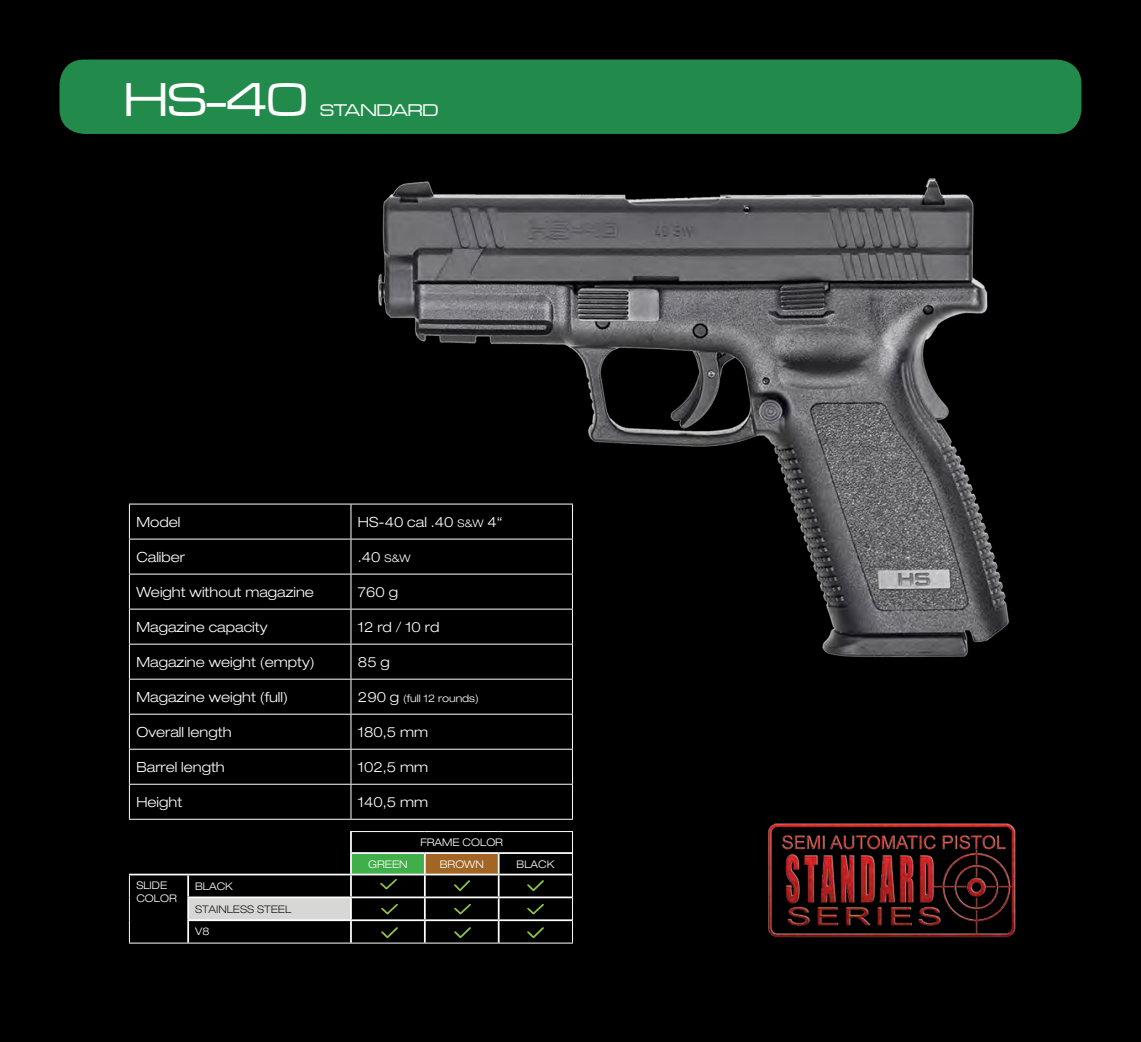
<style>
.page{position:relative;width:1141px;height:1042px;background:#000}
.page>*{position:absolute;margin:0;border:0;box-sizing:border-box;transform-origin:0 0}
.t1{font:49px "Microgramma D Medi Exte";color:#fff}
.t2{font:17.5px "Microgramma D Medi Exte";color:#fff}
.t3{font:300 expanded 14px "Helvetica Neue LT Std";color:#fff}
.t4{font:300 expanded 10.5px "Helvetica Neue LT Std";color:#fff}
.t5{font:300 expanded 10.5px "Helvetica Neue LT Std";color:#231f20}
.s1{font-size:10.5px}
.s2{font-size:14px}
</style>
<div class="page">
<div style="left:60px;top:60px;width:1021px;height:74px;background:#228a4a;border-radius:25px"></div>
<img style="left:768px;top:823px;width:248px;height:115px">
<hr style="left:572px;top:644px;width:1px;height:35px;background:#fff">
<hr style="left:572px;top:679px;width:1px;height:35px;background:#fff">
<hr style="left:572px;top:714px;width:1px;height:35px;background:#fff">
<hr style="left:572px;top:749px;width:1px;height:35px;background:#fff">
<hr style="left:572px;top:784px;width:1px;height:35px;background:#fff">
<hr style="left:129px;top:504px;width:222px;height:1px;background:#fff">
<hr style="left:129px;top:504px;width:1px;height:35px;background:#fff">
<hr style="left:351px;top:504px;width:222px;height:1px;background:#fff">
<hr style="left:351px;top:504px;width:1px;height:35px;background:#fff">
<hr style="left:129px;top:539px;width:222px;height:1px;background:#fff">
<hr style="left:129px;top:539px;width:1px;height:35px;background:#fff">
<hr style="left:351px;top:539px;width:222px;height:1px;background:#fff">
<hr style="left:351px;top:539px;width:1px;height:35px;background:#fff">
<hr style="left:129px;top:574px;width:222px;height:1px;background:#fff">
<hr style="left:129px;top:574px;width:1px;height:35px;background:#fff">
<hr style="left:351px;top:574px;width:222px;height:1px;background:#fff">
<hr style="left:351px;top:574px;width:1px;height:35px;background:#fff">
<hr style="left:129px;top:609px;width:222px;height:1px;background:#fff">
<hr style="left:129px;top:609px;width:1px;height:35px;background:#fff">
<hr style="left:351px;top:609px;width:222px;height:1px;background:#fff">
<hr style="left:351px;top:609px;width:1px;height:35px;background:#fff">
<hr style="left:129px;top:644px;width:222px;height:1px;background:#fff">
<hr style="left:129px;top:644px;width:1px;height:35px;background:#fff">
<hr style="left:351px;top:644px;width:222px;height:1px;background:#fff">
<hr style="left:351px;top:644px;width:1px;height:35px;background:#fff">
<hr style="left:129px;top:679px;width:222px;height:1px;background:#fff">
<hr style="left:129px;top:679px;width:1px;height:35px;background:#fff">
<hr style="left:351px;top:679px;width:222px;height:1px;background:#fff">
<hr style="left:351px;top:679px;width:1px;height:35px;background:#fff">
<hr style="left:129px;top:714px;width:222px;height:1px;background:#fff">
<hr style="left:129px;top:714px;width:1px;height:35px;background:#fff">
<hr style="left:351px;top:714px;width:222px;height:1px;background:#fff">
<hr style="left:351px;top:714px;width:1px;height:35px;background:#fff">
<hr style="left:129px;top:749px;width:222px;height:1px;background:#fff">
<hr style="left:129px;top:749px;width:1px;height:35px;background:#fff">
<hr style="left:351px;top:749px;width:222px;height:1px;background:#fff">
<hr style="left:351px;top:749px;width:1px;height:35px;background:#fff">
<hr style="left:129px;top:784px;width:222px;height:1px;background:#fff">
<hr style="left:129px;top:784px;width:1px;height:35px;background:#fff">
<hr style="left:351px;top:784px;width:222px;height:1px;background:#fff">
<hr style="left:351px;top:784px;width:1px;height:35px;background:#fff">
<hr style="left:129px;top:819px;width:222px;height:1px;background:#fff">
<hr style="left:351px;top:819px;width:222px;height:1px;background:#fff">
<img style="left:365px;top:178px;width:644px;height:479px">
<div style="left:351px;top:853px;width:74px;height:21px;background:#40ae49"></div>
<div style="left:425px;top:853px;width:74px;height:21px;background:#a36524"></div>
<div style="left:188px;top:897px;width:163px;height:23px;background:#d7d8d6"></div>
<svg style="left:572px;top:832px;width:1px;height:110px"></svg>
<hr style="left:350px;top:831px;width:75px;height:1px;background:#fff">
<hr style="left:425px;top:831px;width:74px;height:1px;background:#fff">
<hr style="left:499px;top:831px;width:74px;height:1px;background:#fff">
<hr style="left:350px;top:832px;width:2px;height:20px;background:#fff">
<hr style="left:350px;top:852px;width:75px;height:2px;background:#fff">
<svg style="left:350px;top:854px;width:2px;height:19px"></svg>
<hr style="left:425px;top:852px;width:74px;height:2px;background:#fff">
<svg style="left:424px;top:854px;width:2px;height:19px"></svg>
<hr style="left:499px;top:852px;width:73px;height:2px;background:#fff">
<svg style="left:498px;top:854px;width:2px;height:19px"></svg>
<hr style="left:129px;top:873px;width:59px;height:2px;background:#fff">
<svg style="left:129px;top:875px;width:1px;height:67px"></svg>
<hr style="left:129px;top:942px;width:59px;height:1px;background:#fff">
<hr style="left:188px;top:873px;width:163px;height:2px;background:#fff">
<hr style="left:187px;top:875px;width:2px;height:21px;background:#fff">
<hr style="left:351px;top:873px;width:74px;height:2px;background:#fff">
<hr style="left:350px;top:875px;width:2px;height:21px;background:#fff">
<hr style="left:425px;top:873px;width:74px;height:2px;background:#fff">
<hr style="left:424px;top:875px;width:2px;height:21px;background:#fff">
<hr style="left:499px;top:873px;width:73px;height:2px;background:#fff">
<hr style="left:498px;top:875px;width:2px;height:21px;background:#fff">
<hr style="left:187px;top:896px;width:164px;height:2px;background:#fff">
<hr style="left:187px;top:898px;width:2px;height:21px;background:#fff">
<hr style="left:351px;top:896px;width:74px;height:2px;background:#fff">
<hr style="left:350px;top:898px;width:2px;height:21px;background:#fff">
<hr style="left:425px;top:896px;width:74px;height:2px;background:#fff">
<hr style="left:424px;top:898px;width:2px;height:21px;background:#fff">
<hr style="left:499px;top:896px;width:73px;height:2px;background:#fff">
<hr style="left:498px;top:898px;width:2px;height:21px;background:#fff">
<hr style="left:187px;top:919px;width:164px;height:2px;background:#fff">
<hr style="left:187px;top:921px;width:2px;height:21px;background:#fff">
<hr style="left:351px;top:919px;width:74px;height:2px;background:#fff">
<hr style="left:350px;top:921px;width:2px;height:21px;background:#fff">
<hr style="left:425px;top:919px;width:74px;height:2px;background:#fff">
<hr style="left:424px;top:921px;width:2px;height:21px;background:#fff">
<hr style="left:499px;top:919px;width:73px;height:2px;background:#fff">
<hr style="left:498px;top:921px;width:2px;height:21px;background:#fff">
<hr style="left:188px;top:942px;width:163px;height:1px;background:#fff">
<hr style="left:351px;top:942px;width:74px;height:1px;background:#fff">
<hr style="left:425px;top:942px;width:74px;height:1px;background:#fff">
<hr style="left:499px;top:942px;width:74px;height:1px;background:#fff">
<img style="left:379px;top:875px;width:19px;height:15px">
<img style="left:527px;top:880px;width:17px;height:12px">
<img style="left:381px;top:904px;width:17px;height:11px">
<img style="left:381px;top:927px;width:17px;height:12px">
<img style="left:527px;top:904px;width:17px;height:11px">
<img style="left:527px;top:927px;width:17px;height:12px">
<img style="left:454px;top:927px;width:17px;height:12px">
<img style="left:454px;top:904px;width:17px;height:11px">
<img style="left:454px;top:880px;width:16px;height:12px">
<p class="t1" style="left:124px;top:69px;width:185px">HS-40</p>
<p class="t2" style="left:320px;top:99px;width:120px">STANDARD</p>
<p class="t3" style="left:136px;top:513px;width:46px">Model</p>
<p class="t3" style="left:358px;top:513px;width:146px">HS-40 cal .40 <span class="s1">S&amp;W</span> 4“</p>
<p class="t3" style="left:136px;top:548px;width:50px">Caliber</p>
<p class="t3" style="left:358px;top:548px;width:54px">.40 <span class="s1">S&amp;W</span></p>
<p class="t3" style="left:136px;top:583px;width:179px">Weight without magazine</p>
<p class="t3" style="left:358px;top:583px;width:42px">760 g</p>
<p class="t3" style="left:136px;top:618px;width:133px">Magazine capacity</p>
<p class="t3" style="left:358px;top:618px;width:83px">12 rd / 10 rd</p>
<p class="t3" style="left:136px;top:653px;width:180px">Magazine weight (empty)</p>
<p class="t3" style="left:358px;top:653px;width:33px">85 g</p>
<p class="t3" style="left:136px;top:688px;width:153px">Magazine weight (full)</p>
<p class="t4" style="left:358px;top:692px;width:122px"><span class="s2">290 g</span> (full 12 rounds)</p>
<p class="t3" style="left:136px;top:723px;width:97px">Overall length</p>
<p class="t3" style="left:358px;top:723px;width:72px">180,5 mm</p>
<p class="t3" style="left:136px;top:758px;width:90px">Barrel length</p>
<p class="t3" style="left:358px;top:758px;width:72px">102,5 mm</p>
<p class="t3" style="left:136px;top:793px;width:47px">Height</p>
<p class="t3" style="left:358px;top:793px;width:72px">140,5 mm</p>
<p class="t4" style="left:420px;top:836px;width:84px">FRAME COLOR</p>
<p class="t4" style="left:368px;top:857px;width:41px">GREEN</p>
<p class="t4" style="left:440px;top:857px;width:45px">BROWN</p>
<p class="t4" style="left:517px;top:857px;width:39px">BLACK</p>
<p class="t4" style="left:136px;top:879px;width:32px">SLIDE</p>
<p class="t4" style="left:136px;top:891px;width:42px">COLOR</p>
<p class="t4" style="left:195px;top:879px;width:39px">BLACK</p>
<p class="t5" style="left:195px;top:902px;width:98px">STAINLESS STEEL</p>
<p class="t4" style="left:195px;top:925px;width:16px">V8</p>
</div>
